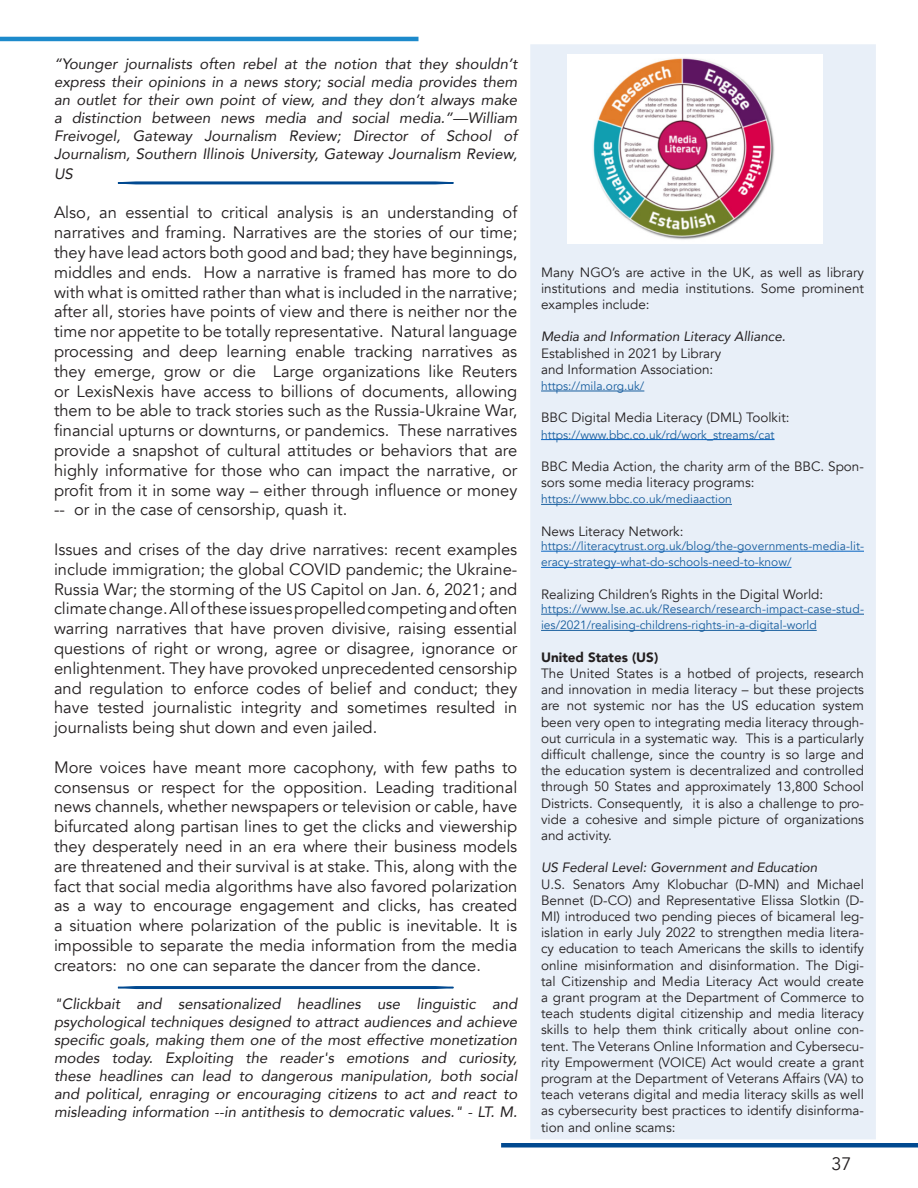
<style>
.page{position:relative;width:918px;height:1188px;background:#fff}
.page>*{position:absolute;margin:0;border:0;box-sizing:border-box;transform-origin:0 0}
.t1{font:18px "Avenir";color:#231f20}
.t2{font:16.5px/19.8px "Avenir";color:#231f20;text-align:justify}
.t3{font:italic 15px/18px "Avenir";color:#231f20;text-align:justify}
.t4{font:13.5px/16.2px "Avenir";color:#231f20;text-align:justify}
.t5{font:italic 13.5px "Avenir";color:#231f20}
.t6{font:900 13.5px "Avenir";color:#231f20}
.t7{font:12px/16.2px "Avenir";color:#175d9e}
</style>
<div class="page">
<div style="left:501px;top:1143px;width:417px;height:5px;background:#014990"></div>
<hr style="left:0;top:37px;width:418px;height:4px;background:#1d8acb">
<div style="left:530px;top:44px;width:346px;height:1095px;background:#e8eff8"></div>
<hr style="left:541px;top:391px;width:103px;height:1px;background:#175d9e">
<hr style="left:541px;top:439px;width:234px;height:1px;background:#0563c1">
<hr style="left:541px;top:504px;width:191px;height:1px;background:#175d9e">
<hr style="left:541px;top:551px;width:323px;height:1px;background:#0563c1">
<hr style="left:541px;top:567px;width:250px;height:1px;background:#0563c1">
<hr style="left:541px;top:614px;width:323px;height:1px;background:#175d9e">
<hr style="left:541px;top:630px;width:276px;height:1px;background:#175d9e">
<img style="left:567px;top:55px;width:256px;height:189px">
<svg style="left:117px;top:181px;width:337px;height:4px"></svg>
<svg style="left:117px;top:986px;width:337px;height:3px"></svg>
<p class="t3" style="left:54px;top:55px;width:465px">“Younger journalists often rebel at the notion that they shouldn’t express their opinions in a news story; social media provides them an outlet for their own point of view, and they don’t always make a distinction between news media and social media.”—William Freivogel, Gateway Journalism Review; Director of School of Journalism, Southern Illinois University, Gateway Journalism Review,</p>
<p class="t3" style="left:54px;top:164px;width:20px">US</p>
<p class="t2" style="left:54px;top:203px;width:465px">Also, an essential to critical analysis is an understanding of narratives and framing. Narratives are the stories of our time; they have lead actors both good and bad; they have beginnings, middles and ends. How a narrative is framed has more to do with what is omitted rather than what is included in the narrative; after all, stories have points of view and there is neither nor the time nor appetite to be totally representative. Natural language processing and deep learning enable tracking narratives as they emerge, grow or die Large organizations like Reuters or LexisNexis have access to billions of documents, allowing them to be able to track stories such as the Russia-Ukraine War, financial upturns or downturns, or pandemics. These narratives provide a snapshot of cultural attitudes or behaviors that are highly informative for those who can impact the narrative, or profit from it in some way – either through influence or money -- or in the case of censorship, quash it.</p>
<p class="t2" style="left:54px;top:540px;width:465px">Issues and crises of the day drive narratives: recent examples include immigration; the global COVID pandemic; the Ukraine-Russia War; the storming of the US Capitol on Jan. 6, 2021; and climate change. All of these issues propelled competing and often warring narratives that have proven divisive, raising essential questions of right or wrong, agree or disagree, ignorance or enlightenment. They have provoked unprecedented censorship and regulation to enforce codes of belief and conduct; they have tested journalistic integrity and sometimes resulted in journalists being shut down and even jailed.</p>
<p class="t2" style="left:54px;top:758px;width:465px">More voices have meant more cacophony, with few paths to consensus or respect for the opposition. Leading traditional news channels, whether newspapers or television or cable, have bifurcated along partisan lines to get the clicks and viewership they desperately need in an era where their business models are threatened and their survival is at stake. This, along with the fact that social media algorithms have also favored polarization as a way to encourage engagement and clicks, has created a situation where polarization of the public is inevitable. It is impossible to separate the media information from the media creators: no one can separate the dancer from the dance.</p>
<p class="t3" style="left:54px;top:994px;width:465px">"Clickbait and sensationalized headlines use linguistic and psychological techniques designed to attract audiences and achieve specific goals, making them one of the most effective monetization modes today. Exploiting the reader's emotions and curiosity, these headlines can lead to dangerous manipulation, both social and political, enraging or encouraging citizens to act and react to misleading information --in antithesis to democratic values." - LT. M.</p>
<p class="t4" style="left:541px;top:264px;width:324px">Many NGO’s are active in the UK, as well as library institutions and media institutions. Some prominent examples include:</p>
<p class="t5" style="left:541px;top:329px;width:246px">Media and Information Literacy Alliance.</p>
<p class="t4" style="left:541px;top:345px;width:182px">Established in 2021 by Library</p>
<p class="t4" style="left:541px;top:361px;width:174px">and Information Association:</p>
<p class="t7" style="left:541px;top:378px;width:105px">https://mila.org.uk/</p>
<p class="t4" style="left:541px;top:410px;width:250px">BBC Digital Media Literacy (DML) Toolkit:</p>
<p class="t7" style="left:541px;top:427px;width:235px">https://www.bbc.co.uk/rd/work_streams/cat</p>
<p class="t4" style="left:541px;top:459px;width:324px">BBC Media Action, the charity arm of the BBC. Spon&shy;sors some media literacy programs:</p>
<p class="t7" style="left:541px;top:491px;width:192px">https://www.bbc.co.uk/mediaaction</p>
<p class="t4" style="left:541px;top:523px;width:144px">News Literacy Network:</p>
<p class="t7" style="left:541px;top:538px;width:324px">https://literacytrust.org.uk/blog/the-governments-media-lit&shy;eracy-strategy-what-do-schools-need-to-know/</p>
<p class="t4" style="left:541px;top:586px;width:284px">Realizing Children’s Rights in the Digital World:</p>
<p class="t7" style="left:541px;top:601px;width:324px">https://www.lse.ac.uk/Research/research-impact-case-stud&shy;ies/2021/realising-childrens-rights-in-a-digital-world</p>
<p class="t6" style="left:541px;top:646px;width:119px">United States (US)</p>
<p class="t4" style="left:541px;top:666px;width:324px">The United States is a hotbed of projects, research and innovation in media literacy – but these projects are not systemic nor has the US education system been very open to integrating media literacy through&shy;out curricula in a systematic way. This is a particularly difficult challenge, since the country is so large and the education system is decentralized and controlled through 50 States and approximately 13,800 School Districts. Consequently, it is also a challenge to pro&shy;vide a cohesive and simple picture of organizations and activity.</p>
<p class="t5" style="left:541px;top:860px;width:278px">US Federal Level: Government and Education</p>
<p class="t4" style="left:541px;top:876px;width:324px">U.S. Senators Amy Klobuchar (D-MN) and Michael Bennet (D-CO) and Representative Elissa Slotkin (D-MI) introduced two pending pieces of bicameral leg&shy;islation in early July 2022 to strengthen media litera&shy;cy education to teach Americans the skills to identify online misinformation and disinformation. The Digi&shy;tal Citizenship and Media Literacy Act would create a grant program at the Department of Commerce to teach students digital citizenship and media literacy skills to help them think critically about online con&shy;tent. The Veterans Online Information and Cybersecu&shy;rity Empowerment (VOICE) Act would create a grant program at the Department of Veterans Affairs (VA) to teach veterans digital and media literacy skills as well as cybersecurity best practices to identify disinforma&shy;tion and online scams:</p>
<p class="t1" style="left:832px;top:1153px;width:22px">37</p>
</div>
